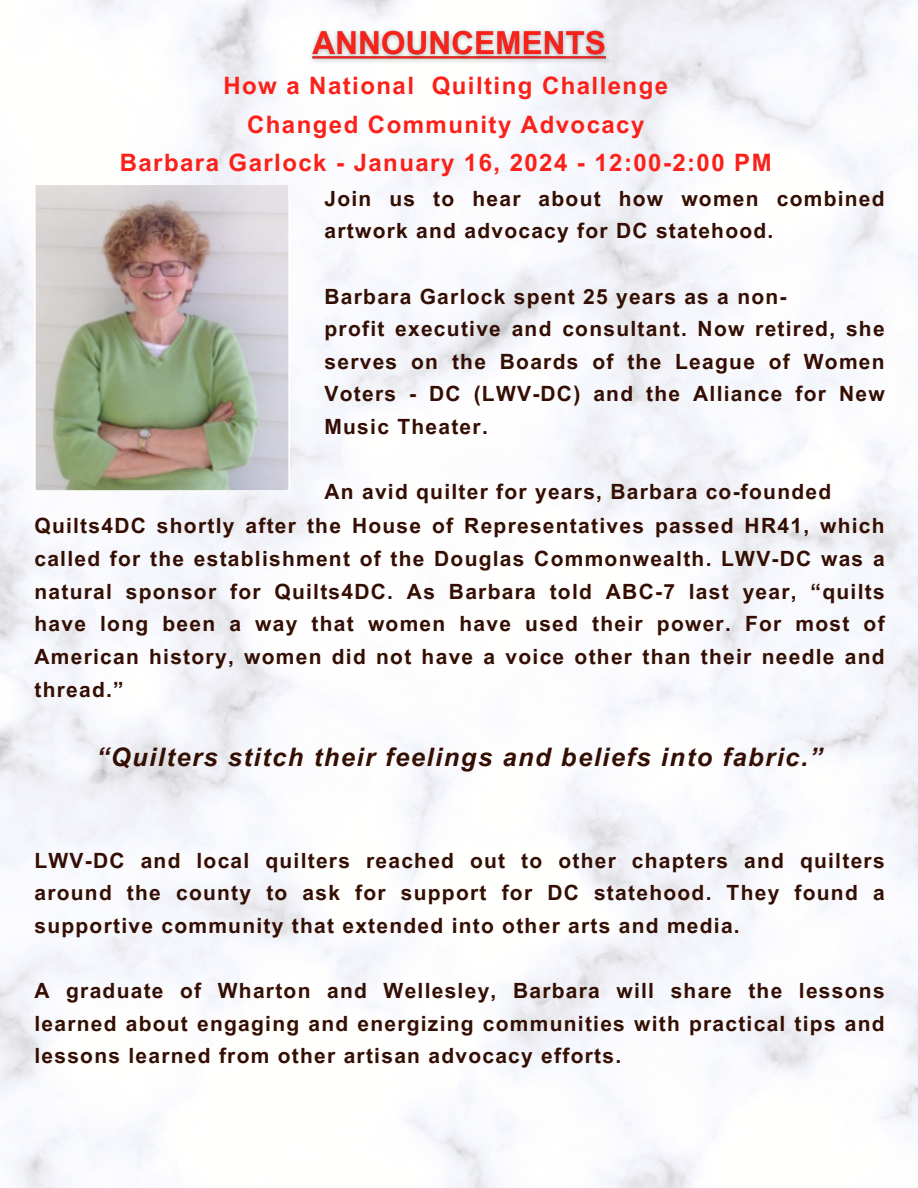
<style>
.page{position:relative;width:918px;height:1188px;background:#fff}
.page>*{position:absolute;margin:0;border:0;box-sizing:border-box;transform-origin:0 0}
.t1{font:italic 700 25.5px "Arial MT Pro";letter-spacing:.06em;color:#340e02}
.t2{font:700 24px "Arial MT Pro";letter-spacing:.06em;color:#fa211a}
.t3{font:700 21px/32.7px "Arial MT Pro";letter-spacing:.06em;color:#340e02;text-align:justify}
</style>
<div class="page">
<img style="left:35px;top:185px;width:254px;height:305px">
<img style="left:309px;top:23px;width:305px;height:45px">
<p class="t2" style="left:223px;top:77px;width:446px">How a National Quilting Challenge</p>
<p class="t2" style="left:247px;top:115px;width:399px">Changed Community Advocacy</p>
<p class="t2" style="left:120px;top:153px;width:654px">Barbara Garlock - January 16, 2024 - 12:00-2:00 PM</p>
<p class="t3" style="left:325px;top:185px;width:562px">Join us to hear about how women combined artwork and advocacy for DC statehood.</p>
<p class="t3" style="left:325px;top:282px;width:464px">Barbara Garlock spent 25 years as a non-</p>
<p class="t3" style="left:325px;top:315px;width:562px">profit executive and consultant. Now retired, she serves on the Boards of the League of Women Voters - DC (LWV-DC) and the Alliance for New Music Theater.</p>
<p class="t3" style="left:325px;top:478px;width:508px">An avid quilter for years, Barbara co-founded</p>
<p class="t3" style="left:34px;top:512px;width:852px">Quilts4DC shortly after the House of Representatives passed HR41, which called for the establishment of the Douglas Commonwealth. LWV-DC was a natural sponsor for Quilts4DC. As Barbara told ABC-7 last year, “quilts have long been a way that women have used their power. For most of American history, women did not have a voice other than their needle and thread.”</p>
<p class="t1" style="left:96px;top:748px;width:727px">“Quilters stitch their feelings and beliefs into fabric.”</p>
<p class="t3" style="left:34px;top:846px;width:852px">LWV-DC and local quilters reached out to other chapters and quilters around the county to ask for support for DC statehood. They found a supportive community that extended into other arts and media.</p>
<p class="t3" style="left:34px;top:977px;width:852px">A graduate of Wharton and Wellesley, Barbara will share the lessons learned about engaging and energizing communities with practical tips and lessons learned from other artisan advocacy efforts.</p>
</div>
